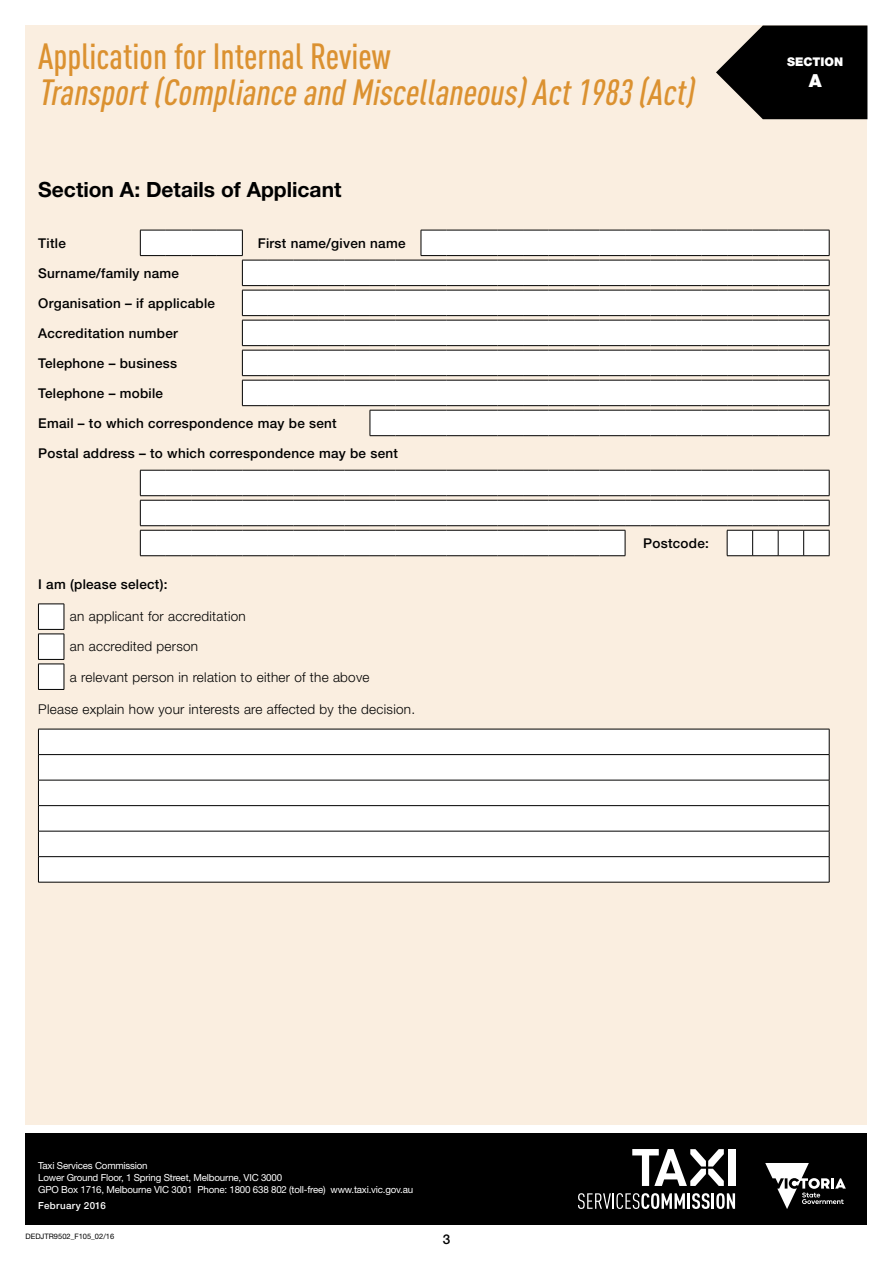
<style>
.page{position:relative;width:893px;height:1263px;background:#fff}
.page>*{position:absolute;margin:0;border:0;box-sizing:border-box;transform-origin:0 0}
.t1{font:italic 500 36px "DIN Cond";color:#db9130}
.t2{font:500 36px "DIN Cond";color:#db9130}
.t3{font:700 21px "Helvetica Neue LT Std";color:#000}
.t4{font:900 18px "Helvetica Neue LT Std";color:#fff}
.t5{font:500 13.5px "Helvetica Neue LT Std";letter-spacing:.02em;color:#000}
.t6{font:300 13.5px "Helvetica Neue LT Std";letter-spacing:.02em;color:#000}
.t7{font:900 12px "Helvetica Neue LT Std";color:#fff}
.t8{font:9.75px/11.7px "Helvetica Neue LT Std";letter-spacing:-.02em;color:#fff}
.t9{font:500 9.75px "Helvetica Neue LT Std";letter-spacing:.035em;color:#fff}
.t10{font:7.5px "Helvetica Neue LT Std";color:#000}
</style>
<div class="page">
<div style="left:26px;top:26px;width:841px;height:1099px;background:#faeee0"></div>
<div style="left:26px;top:1133px;width:841px;height:92px;background:#000"></div>
<svg style="left:765px;top:1163px;width:81px;height:46px"></svg>
<svg style="left:632px;top:1149px;width:92px;height:37px"></svg>
<div style="left:728px;top:1149px;width:7px;height:37px;background:#fff"></div>
<svg style="left:578px;top:1193px;width:107px;height:16px"></svg>
<hr style="left:687px;top:1193px;width:3px;height:16px;background:#fff">
<svg style="left:692px;top:1193px;width:43px;height:16px"></svg>
<svg style="left:140px;top:436px;width:689px;height:34px"></svg>
<svg style="left:140px;top:470px;width:690px;height:86px;background:#edecea"></svg>
<svg style="left:140px;top:230px;width:690px;height:206px"></svg>
<svg style="left:38px;top:604px;width:27px;height:86px;background:#dedddc"></svg>
<div style="left:39px;top:730px;width:790px;height:152px;background:#fff"></div>
<div style="left:38px;top:755px;width:791px;height:25px;background:#fff"></div>
<hr style="left:38px;top:729px;width:791px;height:1px;background:#000">
<hr style="left:38px;top:754px;width:791px;height:1px;background:#000">
<hr style="left:38px;top:780px;width:791px;height:1px;background:#000">
<hr style="left:38px;top:805px;width:791px;height:1px;background:#000">
<hr style="left:38px;top:831px;width:791px;height:1px;background:#000">
<hr style="left:38px;top:856px;width:791px;height:1px;background:#000">
<hr style="left:38px;top:882px;width:791px;height:1px;background:#000">
<svg style="left:38px;top:729px;width:1px;height:153px"></svg>
<svg style="left:829px;top:729px;width:1px;height:153px"></svg>
<svg style="left:716px;top:26px;width:151px;height:93px;background:#262522"></svg>
<h1 class="t2" style="left:38px;top:35px;width:354px">Application for Internal Review</h1>
<h1 class="t1" style="left:38px;top:71px;width:664px">Transport(Complianceand Miscellaneous)Act1983 (Act)</h1>
<h2 class="t3" style="left:38px;top:177px;width:305px">Section A: Details of Applicant</h2>
<p class="t5" style="left:38px;top:235px;width:29px">Title</p>
<p class="t5" style="left:258px;top:235px;width:149px">First name/given name</p>
<p class="t5" style="left:38px;top:265px;width:142px">Surname/family name</p>
<p class="t5" style="left:38px;top:295px;width:178px">Organisation – if applicable</p>
<p class="t5" style="left:38px;top:325px;width:141px">Accreditation number</p>
<p class="t5" style="left:38px;top:355px;width:140px">Telephone – business</p>
<p class="t5" style="left:38px;top:385px;width:126px">Telephone – mobile</p>
<p class="t5" style="left:38px;top:415px;width:300px">Email – to which correspondence may be sent</p>
<p class="t5" style="left:38px;top:445px;width:361px">Postal address – to which correspondence may be sent</p>
<p class="t5" style="left:38px;top:576px;width:131px">I am (please select):</p>
<p class="t6" style="left:70px;top:608px;width:177px">an applicant for accreditation</p>
<p class="t6" style="left:70px;top:638px;width:130px">an accredited person</p>
<p class="t6" style="left:70px;top:668px;width:301px">a relevant person in relation to either of the above</p>
<p class="t6" style="left:38px;top:701px;width:378px">Please explain how your interests are affected by the decision.</p>
<p class="t5" style="left:643px;top:535px;width:67px">Postcode:</p>
<p class="t7" style="left:787px;top:55px;width:58px">SECTION</p>
<h3 class="t4" style="left:809px;top:70px;width:14px">A</h3>
<p class="t8" style="left:38px;top:1160px;width:376px">Taxi Services Commission<br>Lower Ground Floor, 1 Spring Street, Melbourne, VIC 3000<br>GPO Box 1716, Melbourne VIC 3001 Phone: 1800 638 802 (toll-free) www.taxi.vic.gov.au</p>
<p class="t9" style="left:38px;top:1199px;width:69px">February 2016</p>
<p class="t10" style="left:26px;top:1231px;width:90px">DEDJTR9502_F105_02/16</p>
<p class="t5" style="left:443px;top:1231px;width:9px">3</p>
</div>
